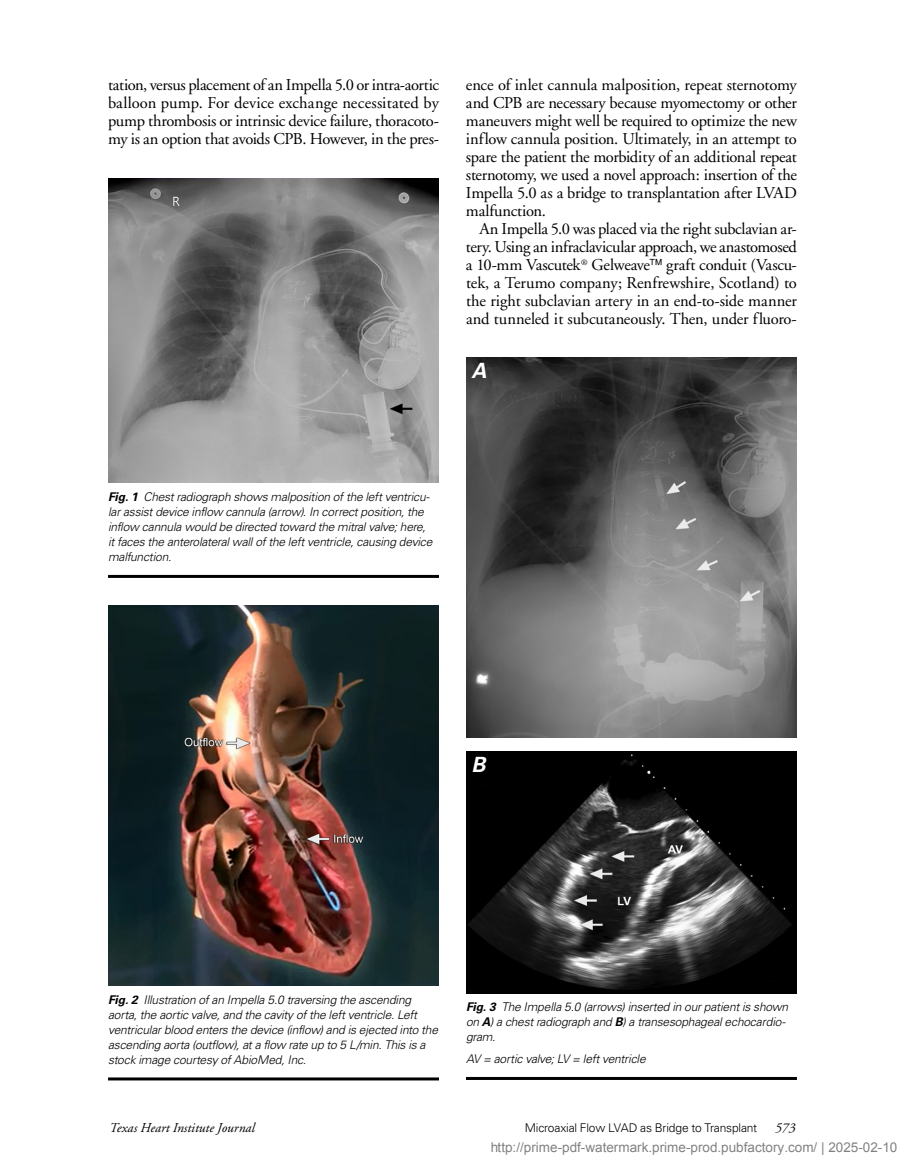
<style>
.page{position:relative;width:905px;height:1175px;background:#fff}
.page>*{position:absolute;margin:0;border:0;box-sizing:border-box;transform-origin:0 0}
.t1{font:italic 700 21px "Univers LT";color:#fff}
.t2{font:16.5px/18px "Adobe Garamond";letter-spacing:-.015em;color:#000;text-align:justify}
.t3{font:13.5px "Arial";color:rgb(0 0 0/.5)}
.t4{font:italic 13.5px "Adobe Garamond";color:#000}
.t5{font:italic 300 12px/15px "Univers LT";letter-spacing:-.015em;color:#000}
.t6{font:300 12px "Univers LT";letter-spacing:-.015em;color:#000}
.s1{font-weight:700}
</style>
<div class="page">
<hr style="left:108px;top:575px;width:331px;height:3px;background:#000">
<img style="left:108px;top:179px;width:331px;height:303px">
<hr style="left:108px;top:1077px;width:331px;height:3px;background:#000">
<img style="left:108px;top:605px;width:331px;height:380px">
<img style="left:466px;top:357px;width:331px;height:380px">
<img style="left:466px;top:751px;width:330px;height:242px">
<hr style="left:466px;top:1077px;width:331px;height:3px;background:#000">
<p class="t2" style="left:108px;top:76px;width:332px">tation, versus placement of an Impella 5.0 or intra-aortic balloon pump. For device exchange necessitated by pump thrombosis or intrinsic device failure, thoracoto&shy;my is an option that avoids CPB. However, in the pres-</p>
<p class="t2" style="left:466px;top:76px;width:332px">ence of inlet cannula malposition, repeat sternotomy and CPB are necessary because myomectomy or other maneuvers might well be required to optimize the new inflow cannula position. Ultimately, in an attempt to spare the patient the morbidity of an additional repeat sternotomy, we used a novel approach: insertion of the Impella 5.0 as a bridge to transplantation after LVAD malfunction.</p>
<p class="t2" style="left:466px;top:220px;width:332px;text-indent:13px">An Impella 5.0 was placed via the right subclavian ar&shy;tery. Using an infraclavicular approach, we anastomosed a 10-mm Vascutek<sup>®</sup> Gelweave graft conduit (Vascu&shy;tek, a Terumo company; Renfrewshire, Scotland) to the right subclavian artery in an end-to-side manner and tunneled it subcutaneously. Then, under fluoro-</p>
<p class="t1" style="left:471px;top:359px;width:17px">A</p>
<p class="t5" style="left:108px;top:489px;width:326px"><span class="s1">Fig. 1</span> Chest radiograph shows malposition of the left ventricu&shy;lar assist device inflow cannula (arrow). In correct position, the inflow cannula would be directed toward the mitral valve; here, it faces the anterolateral wall of the left ventricle, causing device malfunction.</p>
<p class="t1" style="left:471px;top:752px;width:16px">B</p>
<p class="t5" style="left:108px;top:992px;width:331px"><span class="s1">Fig. 2</span> Illustration of an Impella 5.0 traversing the ascending aorta, the aortic valve, and the cavity of the left ventricle. Left ventricular blood enters the device (inflow) and is ejected into the ascending aorta (outflow), at a flow rate up to 5 L/min. This is a stock image courtesy of AbioMed, Inc.</p>
<p class="t5" style="left:466px;top:999px;width:324px"><span class="s1">Fig. 3</span> The Impella 5.0 (arrows) inserted in our patient is shown on <span class="s1">A</span>) a chest radiograph and <span class="s1">B</span>) a transesophageal echocardio&shy;gram.</p>
<p class="t5" style="left:466px;top:1051px;width:181px">AV = aortic valve; LV = left ventricle</p>
<p class="t4" style="left:110px;top:1120px;width:147px">Texas Heart Institute Journal</p>
<p class="t6" style="left:524px;top:1120px;width:234px">Microaxial Flow LVAD as Bridge to Transplant</p>
<p class="t4" style="left:775px;top:1120px;width:22px">573</p>
<p class="t3" style="left:490px;top:1140px;width:409px">http://prime-pdf-watermark.prime-prod.pubfactory.com/ | 2025-02-10</p>
</div>
